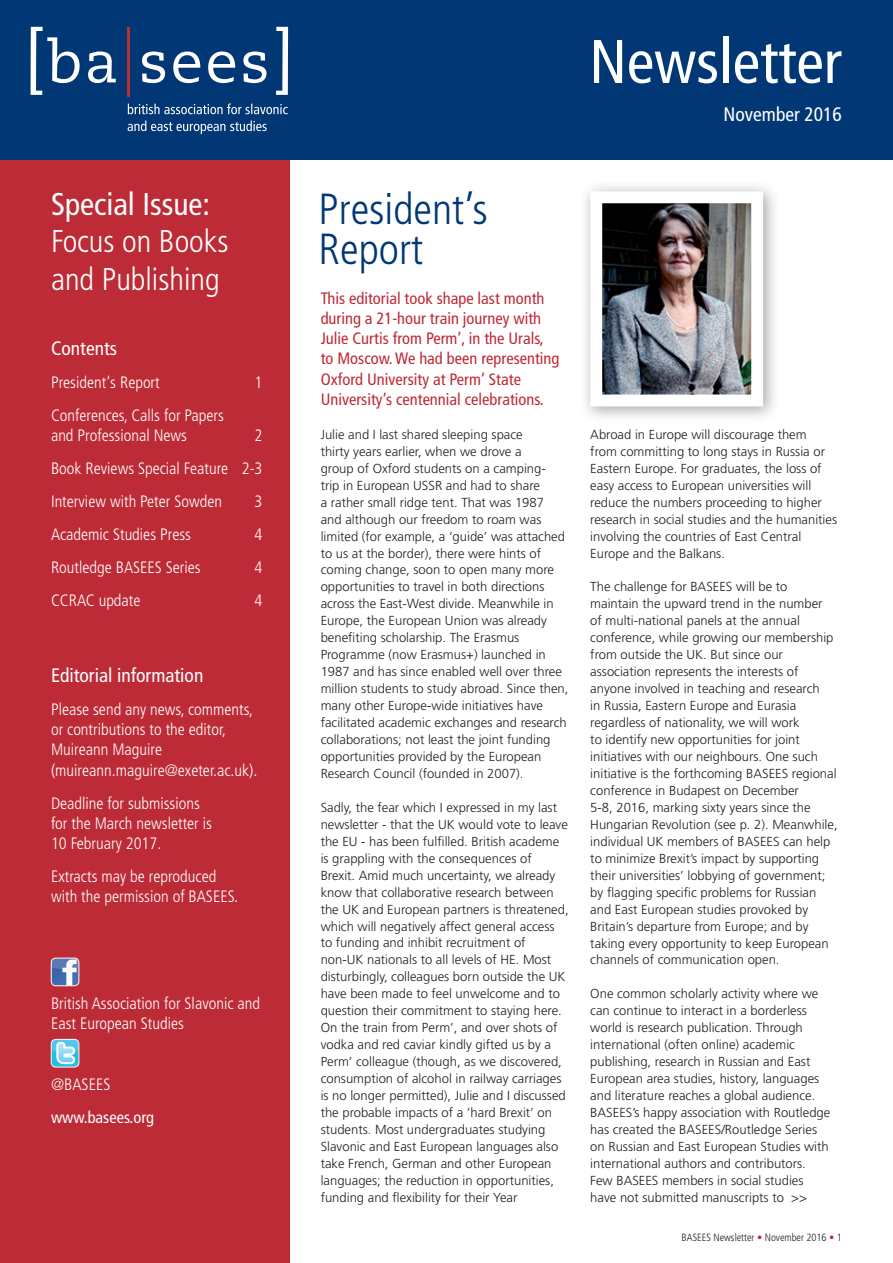
<style>
.page{position:relative;width:893px;height:1263px;background:#fff}
.page>*{position:absolute;margin:0;border:0;box-sizing:border-box;transform-origin:0 0}
.t1{font:condensed 61.5px "Frutiger";color:#fff}
.t2{font:300 condensed 43.5px/40.5px "Frutiger";color:#013775}
.t3{font:300 condensed 31.5px/37.5px "Frutiger";color:#fff}
.t4{font:condensed 31.5px "Frutiger";color:#fff}
.t5{font:condensed 19.5px "Frutiger";color:#fff}
.t6{font:300 condensed 16.5px/20.2px "Frutiger";color:#fff}
.t7{font:condensed 16.5px/20.2px "Frutiger";color:#bd2b36}
.t8{font:condensed 16.5px "Frutiger";color:#fff}
.t9{font:300 13.05px/17px "Frutiger";color:#231f20}
.t10{font:300 condensed 10.5px "Frutiger";color:#231f20}
.s1{color:#bd2b36}
</style>
<div class="page">
<div style="left:0;top:0;width:289px;height:1263px;background:#bd2b36"></div>
<div style="left:579px;top:180px;width:201px;height:244px;background:#231f20;opacity:.4"></div>
<img style="left:603px;top:204px;width:147px;height:189px">
<div style="left:590px;top:191px;width:173px;height:215px;border:12px solid #fff"></div>
<div style="left:0;top:0;width:893px;height:159px;background:#013775"></div>
<hr style="left:127px;top:27px;width:3px;height:69px;background:#bd2b36">
<svg style="left:31px;top:27px;width:235px;height:68px"></svg>
<svg style="left:276px;top:27px;width:12px;height:68px"></svg>
<svg style="left:128px;top:120px;width:139px;height:14px"></svg>
<svg style="left:128px;top:103px;width:160px;height:11px"></svg>
<img style="left:51px;top:958px;width:28px;height:27px">
<div style="left:51px;top:958px;width:28px;height:28px;border:1px solid #fff;border-radius:4px"></div>
<img style="left:51px;top:1039px;width:28px;height:28px">
<div style="left:51px;top:1039px;width:28px;height:28px;border:1px solid #fff;border-radius:4px"></div>
<h3 class="t4" style="left:51px;top:186px;width:161px">Special Issue:</h3>
<h3 class="t3" style="left:51px;top:223px;width:179px">Focus on Books and Publishing</h3>
<h3 class="t5" style="left:51px;top:337px;width:68px">Contents</h3>
<p class="t6" style="left:51px;top:372px;width:110px">President‘s Report</p>
<p class="t6" style="left:255px;top:372px;width:9px">1</p>
<p class="t6" style="left:51px;top:405px;width:174px">Conferences, Calls for Papers and Professional News</p>
<p class="t6" style="left:51px;top:419px;width:213px;line-height:33px;text-align:justify;text-indent:204px">2<br>Book Reviews Special Feature 2-3<br>Interview with Peter Sowden</p>
<p class="t6" style="left:255px;top:491px;width:9px">3</p>
<p class="t6" style="left:51px;top:524px;width:141px">Academic Studies Press</p>
<p class="t6" style="left:255px;top:524px;width:9px">4</p>
<p class="t6" style="left:51px;top:557px;width:151px">Routledge BASEES Series</p>
<p class="t6" style="left:255px;top:557px;width:9px">4</p>
<p class="t6" style="left:51px;top:590px;width:91px">CCRAC update</p>
<p class="t6" style="left:255px;top:590px;width:9px">4</p>
<h3 class="t5" style="left:51px;top:664px;width:154px">Editorial information</h3>
<p class="t6" style="left:51px;top:699px;width:208px">Please send any news, comments, or contributions to the editor,<br>Muireann Maguire (muireann.maguire@exeter.ac.uk).</p>
<p class="t6" style="left:51px;top:793px;width:163px">Deadline for submissions for the March newsletter is<br>10 February 2017.</p>
<p class="t6" style="left:51px;top:866px;width:189px">Extracts may be reproduced with the permission of BASEES.</p>
<p class="t6" style="left:51px;top:993px;width:211px">British Association for Slavonic and<br>East European Studies</p>
<p class="t6" style="left:51px;top:1074px;width:61px">@BASEES</p>
<p class="t8" style="left:51px;top:1107px;width:105px">www.basees.org</p>
<h1 class="t1" style="left:589px;top:26px;width:254px">Newsletter</h1>
<h3 class="t5" style="left:724px;top:103px;width:120px">November 2016</h3>
<h2 class="t2" style="left:319px;top:189px;width:171px">President’s<br>Report</h2>
<p class="t7" style="left:321px;top:288px;width:240px">This editorial took shape last month during a 21-hour train journey with Julie Curtis from Perm’, in the Urals, to Moscow. We had been representing Oxford University at Perm’ State University’s centennial celebrations.</p>
<p class="t9" style="left:321px;top:426px;width:249px">Julie and I last shared sleeping space<br>thirty years earlier, when we drove a<br>group of Oxford students on a camping-<br>trip in European USSR and had to share<br>a rather small ridge tent. That was 1987<br>and although our freedom to roam was limited (for example, a ‘guide’ was attached to us at the border), there were hints of coming change, soon to open many more opportunities to travel in both directions across the East-West divide. Meanwhile in Europe, the European Union was already benefiting scholarship. The Erasmus Programme (now Erasmus+) launched in 1987 and has since enabled well over three million students to study abroad. Since then, many other Europe-wide initiatives have facilitated academic exchanges and research collaborations; not least the joint funding opportunities provided by the European Research Council (founded in 2007).</p>
<p class="t9" style="left:321px;top:799px;width:250px">Sadly, the fear which I expressed in my last newsletter - that the UK would vote to leave the EU - has been fulfilled. British academe is grappling with the consequences of Brexit. Amid much uncertainty, we already know that collaborative research between the UK and European partners is threatened, which will negatively affect general access to funding and inhibit recruitment of non-UK nationals to all levels of HE. Most disturbingly, colleagues born outside the UK have been made to feel unwelcome and to question their commitment to staying here.<br>On the train from Perm’, and over shots of vodka and red caviar kindly gifted us by a Perm’ colleague (though, as we discovered, consumption of alcohol in railway carriages is no longer permitted), Julie and I discussed the probable impacts of a ‘hard Brexit’ on students. Most undergraduates studying Slavonic and East European languages also take French, German and other European languages; the reduction in opportunities, funding and flexibility for their Year</p>
<p class="t9" style="left:590px;top:426px;width:248px">Abroad in Europe will discourage them<br>from committing to long stays in Russia or Eastern Europe. For graduates, the loss of easy access to European universities will reduce the numbers proceeding to higher research in social studies and the humanities involving the countries of East Central Europe and the Balkans.</p>
<p class="t9" style="left:590px;top:578px;width:249px">The challenge for BASEES will be to maintain the upward trend in the number<br>of multi-national panels at the annual conference, while growing our membership from outside the UK. But since our association represents the interests of anyone involved in teaching and research<br>in Russia, Eastern Europe and Eurasia regardless of nationality, we will work<br>to identify new opportunities for joint initiatives with our neighbours. One such initiative is the forthcoming BASEES regional conference in Budapest on December<br>5-8, 2016, marking sixty years since the Hungarian Revolution (see p. 2). Meanwhile, individual UK members of BASEES can help to minimize Brexit’s impact by supporting their universities’ lobbying of government; by flagging specific problems for Russian and East European studies provoked by Britain’s departure from Europe; and by taking every opportunity to keep European channels of communication open.</p>
<p class="t9" style="left:590px;top:985px;width:242px">One common scholarly activity where we can continue to interact in a borderless world is research publication. Through international (often online) academic publishing, research in Russian and East European area studies, history, languages and literature reaches a global audience.<br>BASEES’s happy association with Routledge has created the BASEES/Routledge Series on Russian and East European Studies with international authors and contributors.<br>Few BASEES members in social studies have not submitted manuscripts to &gt;&gt;</p>
<p class="t10" style="left:682px;top:1231px;width:162px">BASEES Newsletter <span class="s1">•</span> November 2016 <span class="s1">•</span> 1</p>
</div>
